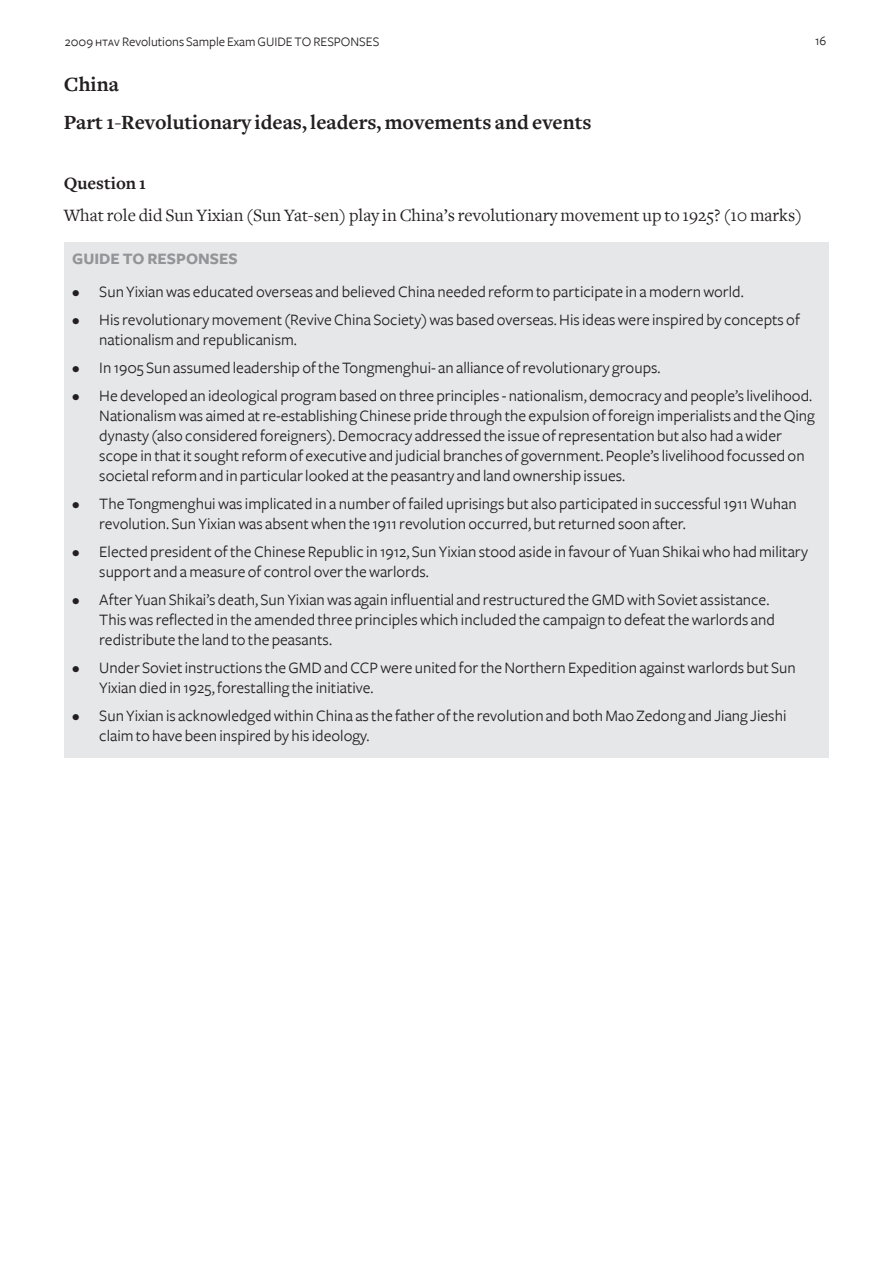
<style>
.page{position:relative;width:893px;height:1263px;background:#fff}
.page>*{position:absolute;margin:0;border:0;box-sizing:border-box;transform-origin:0 0}
.t1{font:700 21px/38px "Freight Text";color:#231f20}
.t2{font:18px "Freight Text";color:#231f20}
.t3{font:700 18px "Freight Text";color:#231f20}
.t4{font:16.5px/19.8px "Freight Sans";color:#231f20}
.t5{font:700 16.5px "Freight Sans";color:#939598}
.t6{font:13.5px "Freight Sans";color:#231f20}
.s1{font-family:"Freight Sans Book SC"}
</style>
<div class="page">
<div style="left:64px;top:242px;width:765px;height:516px;background:#e6e7e9"></div>
<p class="t6" style="left:65px;top:35px;width:316px">2009 <span class="s1">htav</span> Revolutions Sample Exam GUIDE TO RESPONSES</p>
<p class="t6" style="left:815px;top:33px;width:13px">16</p>
<p class="t1" style="left:64px;top:66px;width:529px">China<br>Part 1-Revolutionary ideas, leaders, movements and events</p>
<p class="t3" style="left:64px;top:173px;width:84px">Question 1</p>
<p class="t2" style="left:64px;top:206px;width:740px">What role did Sun Yixian (Sun Yat-sen) play in China’s revolutionary movement up to 1925? (10 marks)</p>
<p class="t5" style="left:72px;top:250px;width:167px">GUIDE TO RESPONSES</p>
<p class="t4" style="left:72px;top:282px;width:673px">• Sun Yixianwas educated overseas and believedChina needed reformto participate in amodernworld.</p>
<p class="t4" style="left:99px;top:310px;width:702px;text-indent:-27px">• Hisrevolutionarymovement(ReviveChina Society)was based overseas.Hisideaswere inspired by concepts of nationalism and republicanism.</p>
<p class="t4" style="left:72px;top:358px;width:590px">• In 1905 Sun assumed leadership ofthe Tongmenghui- an alliance ofrevolutionary groups.</p>
<p class="t4" style="left:99px;top:386px;width:717px;text-indent:-27px">• He developed an ideological program based on three principles - nationalism, democracy and people’s livelihood.<br>Nationalismwas aimed atre-establishingChinese pride through the expulsion offoreign imperialists and theQing dynasty (also considered foreigners).Democracy addressed the issue ofrepresentation but also had awider scope in thatitsoughtreformof executive and judicial branches of government. People’slivelihood focussed on societal reform and in particular looked at the peasantry and land ownership issues.</p>
<p class="t4" style="left:99px;top:494px;width:699px;text-indent:-27px">• The Tongmenghuiwasimplicated in a number offailed uprisings but also participated in successful1911Wuhan revolution. Sun Yixianwas absentwhen the 1911revolution occurred, butreturned soon after.</p>
<p class="t4" style="left:99px;top:542px;width:710px;text-indent:-27px">• Elected president oftheChinese Republic in 1912, Sun Yixian stood aside in favour of Yuan Shikaiwho hadmilitary support and a measure of control over the warlords.</p>
<p class="t4" style="left:99px;top:590px;width:677px;text-indent:-27px">• After Yuan Shikai’s death, Sun Yixianwas again influential and restructured theGMDwith Soviet assistance.<br>Thiswasreflected in the amended three principleswhich included the campaign to defeatthewarlords and redistribute the land to the peasants.</p>
<p class="t4" style="left:99px;top:658px;width:698px;text-indent:-27px">• Under SovietinstructionstheGMDandCCPwere united fortheNorthern Expedition againstwarlords but Sun<br>Yixian died in 1925,forestalling the initiative.</p>
<p class="t4" style="left:99px;top:706px;width:689px;text-indent:-27px">• Sun Yixian is acknowledgedwithinChina asthe father ofthe revolution and bothMao Zedong and Jiang Jieshi claim to have been inspired by his ideology.</p>
</div>
